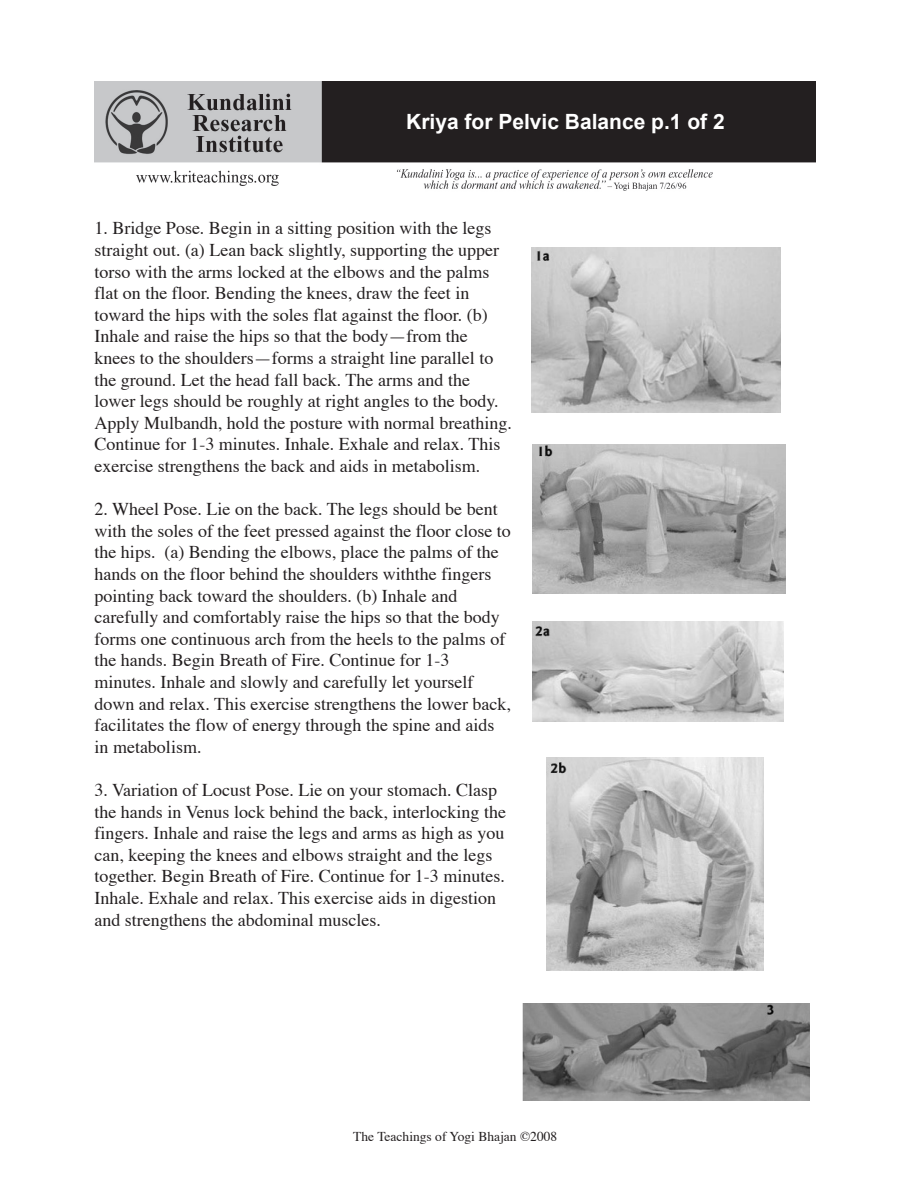
<style>
.page{position:relative;width:918px;height:1188px;background:#fff}
.page>*{position:absolute;margin:0;border:0;box-sizing:border-box;transform-origin:0 0}
.t1{font:700 21px "Arial";color:#fff}
.t2{font:18px/21.6px "Times";color:#231f20}
.t3{font:13.5px "Times";color:#231f20}
</style>
<div class="page">
<img style="left:95px;top:82px;width:721px;height:109px">
<img style="left:531px;top:248px;width:249px;height:165px">
<img style="left:532px;top:444px;width:254px;height:150px">
<img style="left:532px;top:621px;width:251px;height:101px">
<img style="left:546px;top:758px;width:217px;height:213px">
<img style="left:522px;top:1004px;width:288px;height:97px">
<p class="t1" style="left:406px;top:110px;width:320px">Kriya for Pelvic Balance p.1 of 2</p>
<p class="t2" style="left:94px;top:216px;width:419px">1. Bridge Pose. Begin in a sitting position with the legs straight out. (a) Lean back slightly, supporting the upper torso with the arms locked at the elbows and the palms flat on the floor. Bending the knees, draw the feet in toward the hips with the soles flat against the floor. (b)<br>Inhale and raise the hips so that the body—from the knees to the shoulders—forms a straight line parallel to the ground. Let the head fall back. The arms and the lower legs should be roughly at right angles to the body.<br>Apply Mulbandh, hold the posture with normal breathing.<br>Continue for 1-3 minutes. Inhale. Exhale and relax. This exercise strengthens the back and aids in metabolism.</p>
<p class="t2" style="left:94px;top:497px;width:418px">2. Wheel Pose. Lie on the back. The legs should be bent with the soles of the feet pressed against the floor close to the hips. (a) Bending the elbows, place the palms of the hands on the floor behind the shoulders withthe fingers pointing back toward the shoulders. (b) Inhale and carefully and comfortably raise the hips so that the body forms one continuous arch from the heels to the palms of the hands. Begin Breath of Fire. Continue for 1-3 minutes. Inhale and slowly and carefully let yourself down and relax. This exercise strengthens the lower back, facilitates the flow of energy through the spine and aids in metabolism.</p>
<p class="t2" style="left:94px;top:778px;width:413px">3. Variation of Locust Pose. Lie on your stomach. Clasp the hands in Venus lock behind the back, interlocking the fingers. Inhale and raise the legs and arms as high as you can, keeping the knees and elbows straight and the legs together. Begin Breath of Fire. Continue for 1-3 minutes.<br>Inhale. Exhale and relax. This exercise aids in digestion and strengthens the abdominal muscles.</p>
<p class="t3" style="left:353px;top:1124px;width:206px">The Teachings of Yogi Bhajan ©2008</p>
</div>
